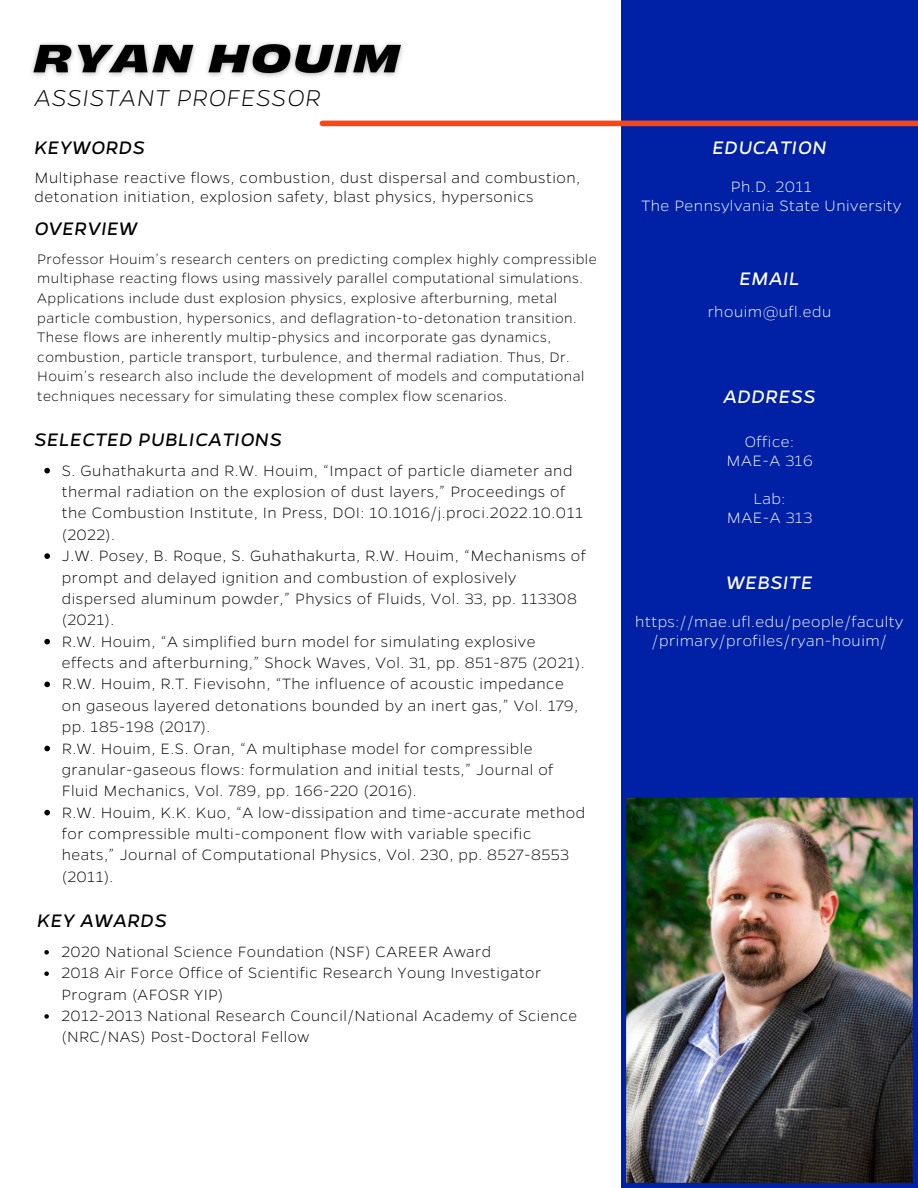
<style>
.page{position:relative;width:918px;height:1188px;background:#fff}
.page>*{position:absolute;margin:0;border:0;box-sizing:border-box;transform-origin:0 0}
.t1{font:italic 200 25.8px "Gentona";letter-spacing:.03em;color:#000}
.t2{font:italic 20.55px "Gentona";letter-spacing:.03em;color:#000}
.t3{font:italic 20.55px "Gentona";letter-spacing:.03em;color:#fff}
.t4{font:200 16.95px/21.3px "Gentona";letter-spacing:.03em;color:#000}
.t5{font:200 16.95px/19.2px "Gentona";letter-spacing:.03em;color:#fff;text-align:center}
.t6{font:200 16.8px/21.3px "Gentona";letter-spacing:.03em;color:#000}
.t7{font:200 15.6px/19.6px "Gentona";letter-spacing:.03em;color:#000}
</style>
<div class="page">
<div style="left:621px;top:0;width:297px;height:1188px;background:#0021a5"></div>
<div style="left:322px;top:121px;width:596px;height:5px;background:#fa4616"></div>
<img style="left:626px;top:797px;width:287px;height:386px">
<img style="left:32px;top:42px;width:371px;height:35px">
<svg style="left:44px;top:468px;width:6px;height:5px"></svg>
<svg style="left:44px;top:553px;width:6px;height:6px"></svg>
<svg style="left:44px;top:639px;width:6px;height:5px"></svg>
<svg style="left:44px;top:682px;width:6px;height:5px"></svg>
<svg style="left:44px;top:746px;width:6px;height:5px"></svg>
<svg style="left:44px;top:810px;width:6px;height:5px"></svg>
<svg style="left:44px;top:950px;width:5px;height:5px"></svg>
<svg style="left:44px;top:971px;width:5px;height:5px"></svg>
<svg style="left:44px;top:1014px;width:5px;height:5px"></svg>
<h1 class="t1" style="left:34px;top:81px;width:288px">ASSISTANT PROFESSOR</h1>
<p class="t2" style="left:34px;top:134px;width:112px">KEYWORDS</p>
<p class="t4" style="left:34px;top:167px;width:547px;line-height:19.2px">Multiphase reactive flows, combustion, dust dispersal and combustion, detonation initiation, explosion safety, blast physics, hypersonics</p>
<p class="t2" style="left:34px;top:215px;width:105px">OVERVIEW</p>
<p class="t7" style="left:37px;top:248px;width:561px">Professor Houim’s research centers on predicting complex highly compressible multiphase reacting flows using massively parallel computational simulations.<br>Applications include dust explosion physics, explosive afterburning, metal particle combustion, hypersonics, and deflagration-to-detonation transition.<br>These flows are inherently multip-physics and incorporate gas dynamics, combustion, particle transport, turbulence, and thermal radiation. Thus, Dr.<br>Houim’s research also include the development of models and computational techniques necessary for simulating these complex flow scenarios.</p>
<p class="t2" style="left:34px;top:426px;width:249px">SELECTED PUBLICATIONS</p>
<p class="t4" style="left:62px;top:459px;width:525px">S. Guhathakurta and R.W. Houim, “Impact of particle diameter and thermal radiation on the explosion of dust layers,” Proceedings of the Combustion Institute, In Press, DOI: 10.1016/j.proci.2022.10.011 (2022).<br>J.W. Posey, B. Roque, S. Guhathakurta, R.W. Houim, “Mechanisms of prompt and delayed ignition and combustion of explosively dispersed aluminum powder,” Physics of Fluids, Vol. 33, pp. 113308 (2021).<br>R.W. Houim, “A simplified burn model for simulating explosive effects and afterburning,” Shock Waves, Vol. 31, pp. 851-875 (2021).<br>R.W. Houim, R.T. Fievisohn, “The influence of acoustic impedance on gaseous layered detonations bounded by an inert gas,” Vol. 179, pp. 185-198 (2017).<br>R.W. Houim, E.S. Oran, “A multiphase model for compressible granular-gaseous flows: formulation and initial tests,” Journal of Fluid Mechanics, Vol. 789, pp. 166-220 (2016).<br>R.W. Houim, K.K. Kuo, “A low-dissipation and time-accurate method for compressible multi-component flow with variable specific heats,” Journal of Computational Physics, Vol. 230, pp. 8527-8553 (2011).</p>
<p class="t2" style="left:37px;top:907px;width:131px">KEY AWARDS</p>
<p class="t6" style="left:62px;top:940px;width:517px">2020 National Science Foundation (NSF) CAREER Award<br>2018 Air Force Office of Scientific Research Young Investigator Program (AFOSR YIP)<br>2012-2013 National Research Council/National Academy of Science (NRC/NAS) Post-Doctoral Fellow</p>
<p class="t3" style="left:712px;top:134px;width:116px">EDUCATION</p>
<p class="t5" style="left:641px;top:176px;width:261px">Ph.D. 2011<br>The Pennsylvania State University</p>
<p class="t3" style="left:739px;top:265px;width:62px">EMAIL</p>
<p class="t5" style="left:708px;top:301px;width:125px">rhouim@ufl.edu</p>
<p class="t3" style="left:723px;top:384px;width:94px">ADDRESS</p>
<p class="t5" style="left:726px;top:431px;width:88px">Office:<br>MAE-A 316</p>
<p class="t5" style="left:727px;top:488px;width:87px">Lab:<br>MAE-A 313</p>
<p class="t3" style="left:726px;top:569px;width:87px">WEBSITE</p>
<p class="t5" style="left:635px;top:611px;width:270px">https://mae.ufl.edu/people/faculty /primary/profiles/ryan-houim/</p>
</div>
